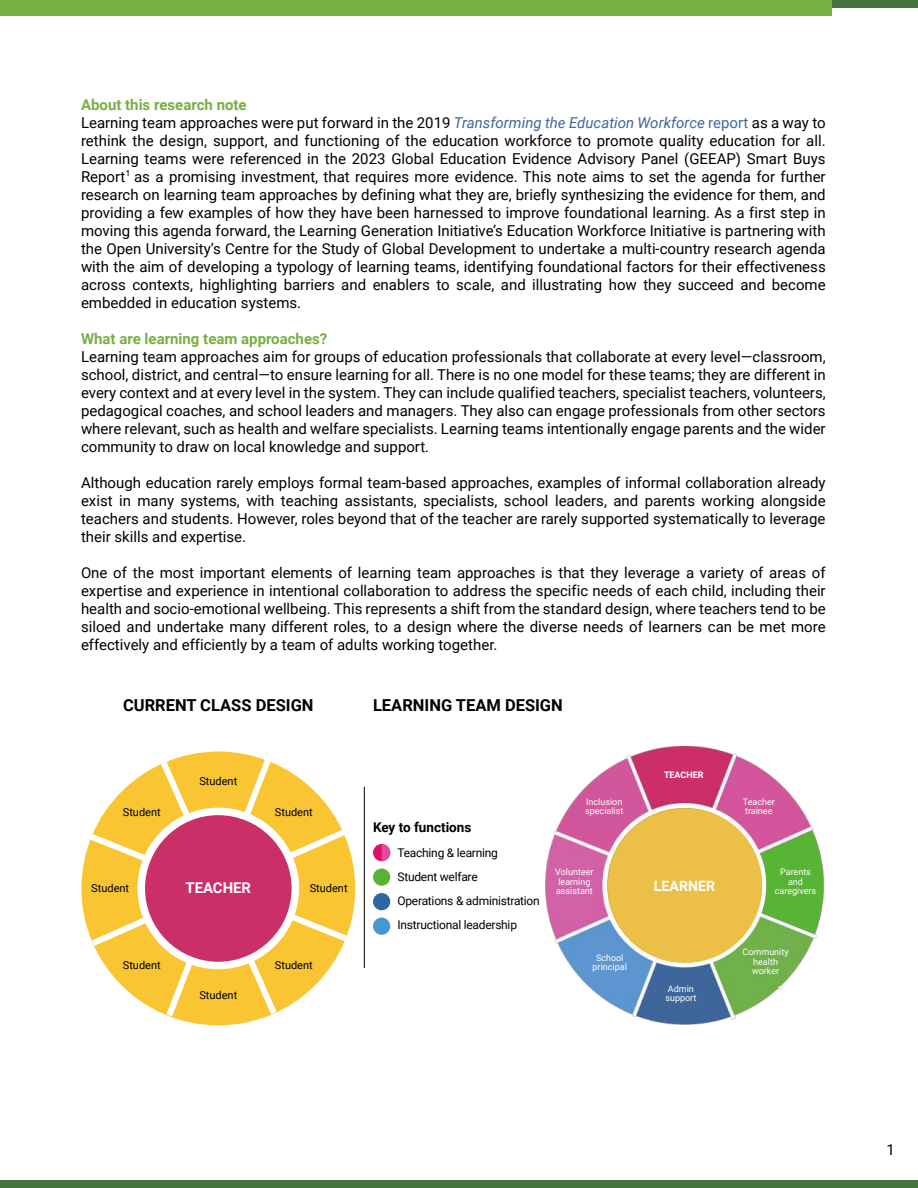
<style>
.page{position:relative;width:918px;height:1188px;background:#fff}
.page>*{position:absolute;margin:0;border:0;box-sizing:border-box;transform-origin:0 0}
.t1{font:700 16.5px "Roboto";color:#000}
.t2{font:15px/18px "Roboto";color:#000;text-align:justify}
.t3{font:700 15px "Roboto";color:#76b043}
.t4{font:700 14.85px "Roboto";color:#fff}
.t5{font:700 14.25px "Roboto";color:#fff}
.t6{font:700 13.5px "Roboto";color:#000}
.t7{font:12px/24px "Roboto";letter-spacing:-.02em;color:#000}
.t8{font:10.95px "Roboto";color:#000}
.t9{font:9px/9.1px "Roboto";color:#fff}
.t10{font:700 9px "Roboto";color:#fff}
.s1{font-weight:700;color:#76b043}
.s2{font-style:italic;color:#3d669d}
.s3{color:#3d669d}
</style>
<div class="page">
<div style="left:0;top:0;width:918px;height:8px;background:#45743c"></div>
<div style="left:0;top:1180px;width:918px;height:8px;background:#45743c"></div>
<div style="left:0;top:0;width:831px;height:16px;background:#76b043"></div>
<svg style="left:84px;top:752px;width:270px;height:271px"></svg>
<svg style="left:373px;top:844px;width:17px;height:17px"></svg>
<svg style="left:382px;top:844px;width:8px;height:17px"></svg>
<div style="left:373px;top:869px;width:17px;height:17px;background:#58b435;border-radius:50%"></div>
<div style="left:373px;top:893px;width:17px;height:17px;background:#2f67a2;border-radius:50%"></div>
<div style="left:373px;top:918px;width:17px;height:17px;background:#4897d5;border-radius:50%"></div>
<img style="left:545px;top:745px;width:272px;height:280px">
<svg style="left:760px;top:830px;width:65px;height:104px;background:#7bb75b"></svg>
<svg style="left:736px;top:945px;width:46px;height:44px;background:#70b14b"></svg>
<hr style="left:364px;top:787px;width:1px;height:181px;background:#000">
<div style="left:608px;top:808px;width:154px;height:155px;background:#ecbf47;border-radius:50%"></div>
<p class="t2" style="left:81px;top:95px;width:746px;text-align:left"><span class="s1">About this research note<br></span>Learning team approaches were put forward in the 2019 <span class="s2">Transforming the Education Workforce</span> <span class="s3">report</span> as a way to rethink the design, support, and functioning of the education workforce to promote quality education for all.<br>Learning teams were referenced in the 2023 Global Education Evidence Advisory Panel (GEEAP) Smart Buys Report<sup>1</sup> as a promising investment, that requires more evidence. This note aims to set the agenda for further research on learning team approaches by defining what they are, briefly synthesizing the evidence for them, and providing a few examples of how they have been harnessed to improve foundational learning. As a first step in moving this agenda forward, the Learning Generation Initiative’s Education Workforce Initiative is partnering with the Open University’s Centre for the Study of Global Development to undertake a multi-country research agenda with the aim of developing a typology of learning teams, identifying foundational factors for their effectiveness across contexts, highlighting barriers and enablers to scale, and illustrating how they succeed and become embedded in education systems.</p>
<p class="t3" style="left:81px;top:328px;width:248px">What are learning team approaches?</p>
<p class="t2" style="left:81px;top:347px;width:746px">Learning team approaches aim for groups of education professionals that collaborate at every level—classroom, school, district, and central—to ensure learning for all. There is no one model for these teams; they are different in every context and at every level in the system. They can include qualified teachers, specialist teachers, volunteers, pedagogical coaches, and school leaders and managers. They also can engage professionals from other sectors where relevant, such as health and welfare specialists. Learning teams intentionally engage parents and the wider community to draw on local knowledge and support.</p>
<p class="t2" style="left:81px;top:473px;width:746px">Although education rarely employs formal team-based approaches, examples of informal collaboration already exist in many systems, with teaching assistants, specialists, school leaders, and parents working alongside teachers and students. However, roles beyond that of the teacher are rarely supported systematically to leverage their skills and expertise.</p>
<p class="t2" style="left:81px;top:563px;width:746px">One of the most important elements of learning team approaches is that they leverage a variety of areas of expertise and experience in intentional collaboration to address the specific needs of each child, including their health and socio-emotional wellbeing. This represents a shift from the standard design, where teachers tend to be siloed and undertake many different roles, to a design where the diverse needs of learners can be met more effectively and efficiently by a team of adults working together.</p>
<p class="t1" style="left:123px;top:694px;width:192px">CURRENT CLASS DESIGN</p>
<p class="t8" style="left:199px;top:774px;width:39px">Student</p>
<p class="t8" style="left:123px;top:805px;width:39px">Student</p>
<p class="t8" style="left:275px;top:805px;width:39px">Student</p>
<p class="t4" style="left:186px;top:877px;width:67px">TEACHER</p>
<p class="t8" style="left:91px;top:880px;width:39px">Student</p>
<p class="t8" style="left:310px;top:880px;width:39px">Student</p>
<p class="t8" style="left:123px;top:958px;width:39px">Student</p>
<p class="t8" style="left:275px;top:958px;width:39px">Student</p>
<p class="t8" style="left:199px;top:988px;width:39px">Student</p>
<p class="t1" style="left:373px;top:694px;width:191px">LEARNING TEAM DESIGN</p>
<p class="t10" style="left:664px;top:768px;width:41px">TEACHER</p>
<p class="t9" style="left:585px;top:797px;width:40px">Inclusion specialist</p>
<p class="t9" style="left:743px;top:797px;width:34px">Teacher trainee</p>
<p class="t6" style="left:373px;top:817px;width:100px">Key to functions</p>
<p class="t7" style="left:397px;top:864px;width:144px">Student welfare<br>Operations &amp; administration<br>Instructional leadership</p>
<p class="t7" style="left:397px;top:841px;width:102px">Teaching &amp; learning</p>
<p class="t9" style="left:555px;top:867px;width:40px">Volunteer learning assistant</p>
<p class="t9" style="left:593px;top:953px;width:36px;text-align:center">School principal</p>
<p class="t5" style="left:654px;top:876px;width:63px">LEARNER</p>
<p class="t9" style="left:665px;top:983px;width:33px">Admin support</p>
<p class="t9" style="left:775px;top:867px;width:43px;text-align:center">Parents and caregivers</p>
<p class="t9" style="left:743px;top:947px;width:48px;text-align:center">Community health worker</p>
<p class="t2" style="left:886px;top:1140px;width:10px">1</p>
</div>
